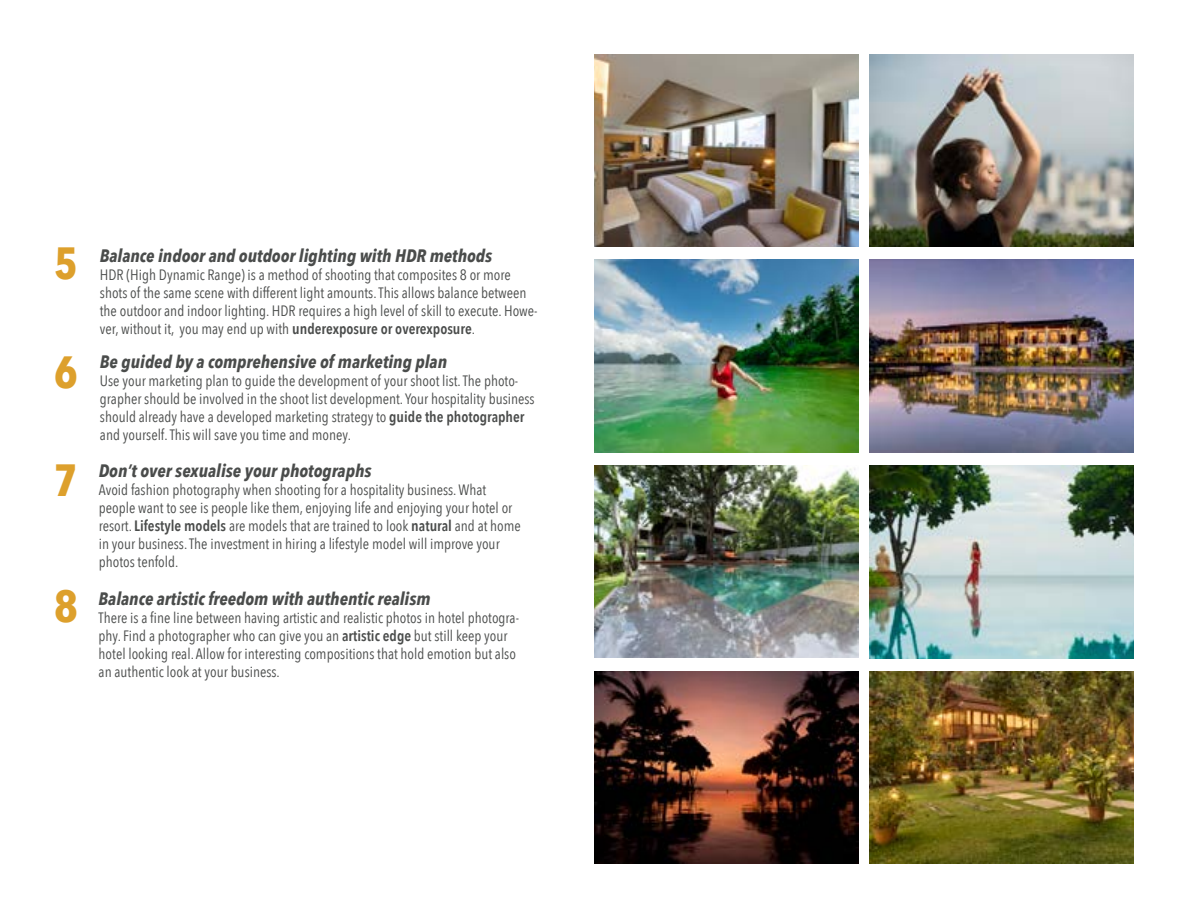
<style>
.page{position:relative;width:1188px;height:918px;background:#fff}
.page>*{position:absolute;margin:0;border:0;box-sizing:border-box;transform-origin:0 0}
.t1{font:700 45px "Avenir Next Condensed";color:#dda02c}
.t2{font:italic 700 18px "Avenir Next Condensed";color:#4a4c4b}
.t3{font:15px/18px "Avenir Next Condensed";color:#4a4c4b}
.s1{font-weight:600}
</style>
<div class="page">
<img style="left:594px;top:54px;width:264px;height:193px">
<img style="left:870px;top:259px;width:264px;height:193px">
<img style="left:594px;top:259px;width:264px;height:193px">
<img style="left:870px;top:465px;width:264px;height:193px">
<img style="left:594px;top:671px;width:264px;height:193px">
<img style="left:870px;top:54px;width:264px;height:193px">
<img style="left:594px;top:465px;width:264px;height:193px">
<img style="left:870px;top:671px;width:264px;height:193px">
<h1 class="t1" style="left:54px;top:235px;width:25px">5</h1>
<p class="t2" style="left:100px;top:244px;width:394px">Balance indoor and outdoor lighting with HDR methods</p>
<p class="t3" style="left:100px;top:265px;width:439px">HDR (High Dynamic Range) is a method of shooting that composites 8 or more shots of the same scene with different light amounts. This allows balance between the outdoor and indoor lighting. HDR requires a high level of skill to execute. Howe&shy;ver, without it, you may end up with <span class="s1">underexposure or overexposure</span>.</p>
<h1 class="t1" style="left:54px;top:344px;width:25px">6</h1>
<p class="t2" style="left:100px;top:351px;width:349px">Be guided by a comprehensive of marketing plan</p>
<p class="t3" style="left:100px;top:372px;width:436px">Use your marketing plan to guide the development of your shoot list. The photo&shy;grapher should be involved in the shoot list development. Your hospitality business should already have a developed marketing strategy to <span class="s1">guide the photographer </span>and yourself. This will save you time and money.</p>
<p class="t2" style="left:99px;top:460px;width:274px">Don’t over sexualise your photographs</p>
<p class="t3" style="left:99px;top:480px;width:424px">Avoid fashion photography when shooting for a hospitality business. What people want to see is people like them, enjoying life and enjoying your hotel or resort. <span class="s1">Lifestyle models</span> are models that are trained to look <span class="s1">natural</span> and at home in your business. The investment in hiring a lifestyle model will improve your photos tenfold.</p>
<h1 class="t1" style="left:54px;top:453px;width:25px">7</h1>
<h1 class="t1" style="left:54px;top:579px;width:25px">8</h1>
<p class="t2" style="left:99px;top:588px;width:333px">Balance artistic freedom with authentic realism</p>
<p class="t3" style="left:99px;top:608px;width:422px">There is a fine line between having artistic and realistic photos in hotel photogra&shy;phy. Find a photographer who can give you an <span class="s1">artistic edge</span> but still keep your hotel looking real. Allow for interesting compositions that hold emotion but also an authentic look at your business.</p>
</div>
